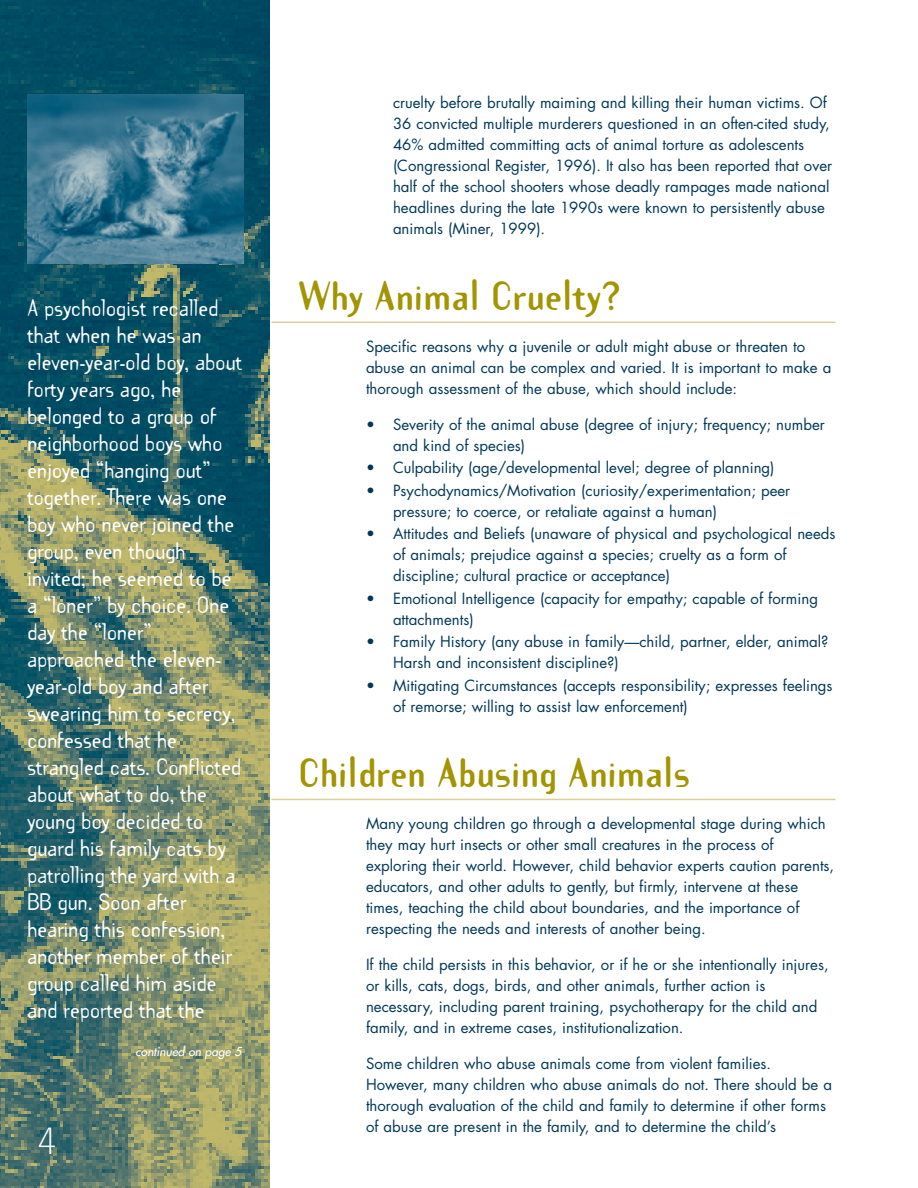
<style>
.page{position:relative;width:918px;height:1188px;background:#fff}
.page>*{position:absolute;margin:0;border:0;box-sizing:border-box;transform-origin:0 0}
.t1{font:700 36px "Template Gothic";color:#a39401}
.t2{font:36px "Letter Gothic";color:#fff}
.t3{font:21px/27px "Template Gothic";letter-spacing:-.02em;color:#fff}
.t4{font:15px/21px "Futura";color:#003859}
.t5{font:italic 12px "Futura";color:#fff}
</style>
<div class="page">
<hr style="left:272px;top:322px;width:564px;height:1px;background:#dbd194">
<hr style="left:272px;top:799px;width:564px;height:1px;background:#dbd194">
<img style="left:0;top:0;width:270px;height:1188px">
<img style="left:27px;top:94px;width:217px;height:170px">
<p class="t3" style="left:27px;top:293px;width:217px">A psychologist recalled that when he was an eleven-year-old boy, about forty years ago, he belonged to a group of neighborhood boys who enjoyed “hanging out” together. There was one boy who never joined the group, even though invited; he seemed to be a “loner” by choice. One day the “loner” approached the eleven&shy;year-old boy and after swearing him to secrecy, confessed that he strangled cats. Conflicted about what to do, the young boy decided to guard his family cats by patrolling the yard with a<br>BB gun. Soon after hearing this confession, another member of their group called him aside and reported that the</p>
<p class="t5" style="left:136px;top:1044px;width:107px">continued on page 5</p>
<h1 class="t2" style="left:36px;top:1121px;width:23px">4</h1>
<p class="t4" style="left:393px;top:92px;width:441px">cruelty before brutally maiming and killing their human victims. Of 36 convicted multiple murderers questioned in an often-cited study, 46% admitted committing acts of animal torture as adolescents (Congressional Register, 1996). It also has been reported that over half of the school shooters whose deadly rampages made national headlines during the late 1990s were known to persistently abuse animals (Miner, 1999).</p>
<h1 class="t1" style="left:298px;top:270px;width:324px">Why Animal Cruelty?</h1>
<p class="t4" style="left:366px;top:335px;width:467px">Specific reasons why a juvenile or adult might abuse or threaten to abuse an animal can be complex and varied. It is important to make a thorough assessment of the abuse, which should include:</p>
<p class="t4" style="left:393px;top:413px;width:433px;text-indent:-27px">• Severity of the animal abuse (degree of injury; frequency; number and kind of species)</p>
<p class="t4" style="left:366px;top:457px;width:410px">• Culpability (age/developmental level; degree of planning)</p>
<p class="t4" style="left:393px;top:479px;width:399px;text-indent:-27px">• Psychodynamics/Motivation (curiosity/experimentation; peer pressure; to coerce, or retaliate against a human)</p>
<p class="t4" style="left:393px;top:523px;width:444px;text-indent:-27px">• Attitudes and Beliefs (unaware of physical and psychological needs of animals; prejudice against a species; cruelty as a form of discipline; cultural practice or acceptance)</p>
<p class="t4" style="left:393px;top:587px;width:427px;text-indent:-27px">• Emotional Intelligence (capacity for empathy; capable of forming attachments)</p>
<p class="t4" style="left:393px;top:631px;width:437px;text-indent:-27px">• Family History (any abuse in family—child, partner, elder, animal?<br>Harsh and inconsistent discipline?)</p>
<p class="t4" style="left:393px;top:674px;width:441px;text-indent:-27px">• Mitigating Circumstances (accepts responsibility; expresses feelings of remorse; willing to assist law enforcement)</p>
<h1 class="t1" style="left:298px;top:747px;width:393px">Children Abusing Animals</h1>
<p class="t4" style="left:366px;top:812px;width:470px">Many young children go through a developmental stage during which they may hurt insects or other small creatures in the process of exploring their world. However, child behavior experts caution parents, educators, and other adults to gently, but firmly, intervene at these times, teaching the child about boundaries, and the importance of respecting the needs and interests of another being.</p>
<p class="t4" style="left:366px;top:953px;width:464px">If the child persists in this behavior, or if he or she intentionally injures, or kills, cats, dogs, birds, and other animals, further action is necessary, including parent training, psychotherapy for the child and family, and in extreme cases, institutionalization.</p>
<p class="t4" style="left:366px;top:1052px;width:468px">Some children who abuse animals come from violent families.<br>However, many children who abuse animals do not. There should be a thorough evaluation of the child and family to determine if other forms of abuse are present in the family, and to determine the child’s</p>
</div>
